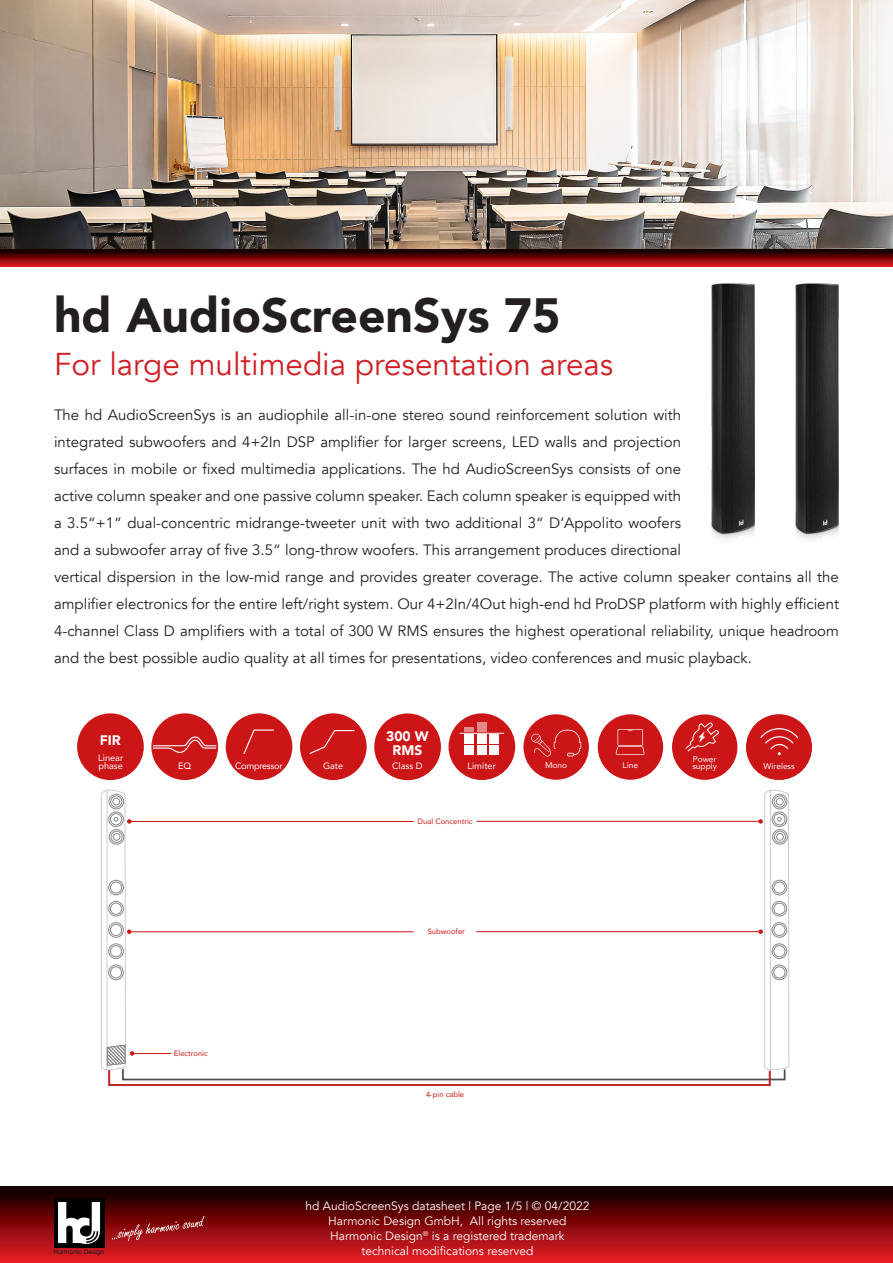
<style>
.page{position:relative;width:893px;height:1263px;background:#fff}
.page>*{position:absolute;margin:0;border:0;box-sizing:border-box;transform-origin:0 0}
.t1{font:900 48px "Avenir";color:#231f20}
.t2{font:31.5px "Avenir";color:#cf2026}
.t3{font:15px/27px "Avenir";color:#231f20}
.t4{font:900 13.8px/13.8px "Avenir";color:#fff;text-align:center}
.t5{font:12px "Avenir";color:#fff}
.t6{font:9.15px/7.6px "Avenir";color:#fff}
.t7{font:9.15px "Avenir";letter-spacing:-.03em;color:#fff}
.t8{font:8.25px/6.9px "Avenir";color:#fff}
.t9{font:7.65px "Avenir";color:#cb1517}
.t10{font:500 6.45px "Avant Garde IT Cby BT";color:#231f20}
</style>
<div class="page">
<img style="left:711px;top:283px;width:44px;height:257px">
<img style="left:795px;top:283px;width:44px;height:257px">
<div style="left:0;top:1186px;width:893px;height:77px;background:linear-gradient(to bottom,#0a0000,#ef1b23)"></div>
<div style="left:54px;top:1198px;width:50px;height:49px;background:#000001"></div>
<svg style="left:58px;top:1202px;width:42px;height:42px"></svg>
<svg style="left:112px;top:1216px;width:93px;height:25px;background:#962123"></svg>
<svg style="left:101px;top:789px;width:688px;height:298px"></svg>
<div style="left:151px;top:713px;width:67px;height:67px;background:#cb1517;border-radius:50%"></div>
<svg style="left:152px;top:736px;width:65px;height:17px"></svg>
<div style="left:226px;top:713px;width:66px;height:67px;background:#cb1517;border-radius:50%"></div>
<svg style="left:243px;top:729px;width:31px;height:25px"></svg>
<div style="left:300px;top:713px;width:67px;height:67px;background:#cb1517;border-radius:50%"></div>
<svg style="left:309px;top:730px;width:46px;height:24px"></svg>
<div style="left:374px;top:713px;width:67px;height:67px;background:#cb1517;border-radius:50%"></div>
<div style="left:77px;top:713px;width:67px;height:67px;background:#cb1517;border-radius:50%"></div>
<div style="left:448px;top:713px;width:67px;height:67px;background:#cb1517;border-radius:50%"></div>
<hr style="left:460px;top:733px;width:44px;height:1px;background:#fff">
<div style="left:464px;top:750px;width:10px;height:5px;background:#fff"></div>
<hr style="left:464px;top:745px;width:10px;height:4px;background:#fff">
<hr style="left:464px;top:740px;width:10px;height:4px;background:#fff">
<div style="left:464px;top:734px;width:10px;height:5px;background:#fff"></div>
<div style="left:489px;top:750px;width:10px;height:5px;background:#fff"></div>
<hr style="left:489px;top:745px;width:10px;height:4px;background:#fff">
<hr style="left:489px;top:740px;width:10px;height:4px;background:#fff">
<div style="left:489px;top:734px;width:10px;height:5px;background:#fff"></div>
<div style="left:477px;top:750px;width:10px;height:5px;background:#fff"></div>
<hr style="left:477px;top:745px;width:10px;height:4px;background:#fff">
<hr style="left:477px;top:740px;width:10px;height:4px;background:#fff">
<div style="left:477px;top:734px;width:10px;height:5px;background:#fff"></div>
<hr style="left:477px;top:728px;width:10px;height:4px;background:#e4898a">
<div style="left:477px;top:722px;width:10px;height:5px;background:#e4898a"></div>
<hr style="left:464px;top:728px;width:10px;height:4px;background:#e4898a">
<div style="left:598px;top:714px;width:65px;height:66px;background:#cb1517;border-radius:50%"></div>
<svg style="left:616px;top:729px;width:28px;height:26px"></svg>
<div style="left:672px;top:714px;width:65px;height:66px;background:#cb1517;border-radius:50%"></div>
<svg style="left:685px;top:722px;width:33px;height:30px"></svg>
<div style="left:747px;top:714px;width:65px;height:66px;background:#cb1517;border-radius:50%"></div>
<svg style="left:753px;top:717px;width:51px;height:39px"></svg>
<div style="left:523px;top:714px;width:66px;height:66px;background:#cb1517;border-radius:50%"></div>
<svg style="left:531px;top:729px;width:50px;height:28px"></svg>
<img style="left:0;top:0;width:893px;height:250px">
<svg style="left:0;top:250px;width:893px;height:17px;background:#7a090c"></svg>
<p class="t1" style="left:54px;top:274px;width:508px">hd AudioScreenSys 75</p>
<p class="t2" style="left:54px;top:345px;width:561px">For large multimedia presentation areas</p>
<p class="t3" style="left:54px;top:401px;width:786px">The hd AudioScreenSys is an audiophile all-in-one stereo sound reinforcement solution with<br>integrated subwoofers and 4+2In DSP amplifier for larger screens, LED walls and projection<br>surfaces in mobile or fixed multimedia applications. The hd AudioScreenSys consists of one<br>active column speaker and one passive column speaker. Each column speaker is equipped with<br>a 3.5“+1“ dual-concentric midrange-tweeter unit with two additional 3“ D‘Appolito woofers<br>and a subwoofer array of five 3.5“ long-throw woofers. This arrangement produces directional<br>vertical dispersion in the low-mid range and provides greater coverage. The active column speaker contains all the amplifier electronics for the entire left/right system. Our 4+2In/4Out high-end hd ProDSP platform with highly efficient 4-channel Class D amplifiers with a total of 300 W RMS ensures the highest operational reliability, unique headroom and the best possible audio quality at all times for presentations, video conferences and music playback.</p>
<p class="t4" style="left:100px;top:733px;width:23px">FIR</p>
<p class="t6" style="left:98px;top:754px;width:27px">Linear phase</p>
<p class="t10" style="left:54px;top:1248px;width:52px">Harmonic Design</p>
<p class="t4" style="left:386px;top:729px;width:44px">300 W<br>RMS</p>
<p class="t6" style="left:178px;top:761px;width:15px">EQ</p>
<p class="t7" style="left:235px;top:758px;width:49px">Compressor</p>
<p class="t6" style="left:323px;top:761px;width:22px">Gate</p>
<p class="t6" style="left:392px;top:762px;width:32px">Class D</p>
<p class="t6" style="left:467px;top:761px;width:30px">Limiter</p>
<p class="t8" style="left:623px;top:762px;width:17px">Line</p>
<p class="t8" style="left:692px;top:756px;width:26px">Power supply</p>
<p class="t8" style="left:545px;top:762px;width:24px">Mono</p>
<p class="t8" style="left:764px;top:762px;width:33px">Wirel ss</p>
<p class="t8" style="left:766px;top:762px;width:26px">clutter</p>
<p class="t9" style="left:417px;top:815px;width:57px">Dual Concentric</p>
<p class="t9" style="left:174px;top:1047px;width:35px">Electronic</p>
<p class="t9" style="left:428px;top:925px;width:39px">Subwoofer</p>
<p class="t9" style="left:426px;top:1088px;width:40px">4-pin cable</p>
<p class="t5" style="left:305px;top:1199px;width:285px">hd AudioScreenSys datasheet | Page 1/5 | © 04/2022</p>
<p class="t5" style="left:328px;top:1214px;width:240px">Harmonic Design GmbH, All rights reserved</p>
<p class="t5" style="left:330px;top:1229px;width:236px">Harmonic Design<sup>®</sup> is a registered trademark</p>
<p class="t5" style="left:361px;top:1244px;width:173px">technical modifications reserved</p>
</div>
